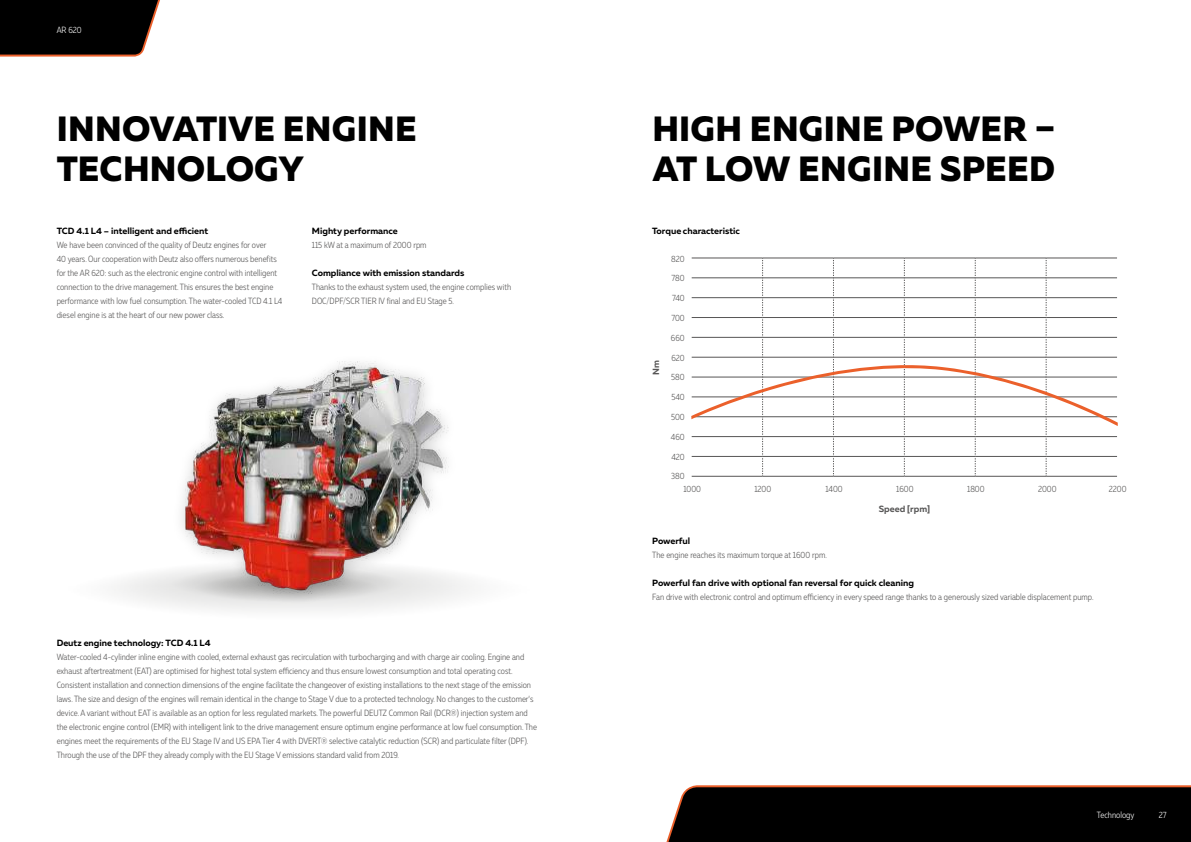
<style>
.page{position:relative;width:1191px;height:842px;background:#fff}
.page>*{position:absolute;margin:0;border:0;box-sizing:border-box;transform-origin:0 0}
.t1{font:800 35px/40px "Muller";letter-spacing:.005em;color:#000}
.t2{font:300 9px/14px "Muller Narrow";color:#575656}
.t3{font:700 9px "Muller";color:#000}
.t4{font:300 9px "Muller Narrow";color:#fff}
.t5{font:700 9px "Muller";color:#575656}
</style>
<div class="page">
<div style="left:35px;top:540px;width:525px;height:99px;background:linear-gradient(to right,#fcfcfc,#fdfdfd);border-radius:50%"></div>
<div style="left:171px;top:353px;width:288px;height:253px;background:#000;opacity:.21"></div>
<img style="left:169px;top:361px;width:280px;height:233px">
<svg style="left:0;top:0;width:160px;height:57px;background:#191311"></svg>
<svg style="left:666px;top:785px;width:525px;height:57px;background:#100b09"></svg>
<hr style="left:691px;top:476px;width:71px;height:1px;background:#575656">
<hr style="left:762px;top:476px;width:71px;height:1px;background:#575656">
<hr style="left:833px;top:476px;width:71px;height:1px;background:#575656">
<hr style="left:904px;top:476px;width:71px;height:1px;background:#575656">
<hr style="left:975px;top:476px;width:71px;height:1px;background:#575656">
<hr style="left:1046px;top:476px;width:71px;height:1px;background:#575656">
<svg style="left:691px;top:258px;width:426px;height:218px"></svg>
<p class="t4" style="left:57px;top:24px;width:26px">AR 620</p>
<h1 class="t1" style="left:57px;top:109px;width:361px">INNOVATIVE ENGINE<br>TECHNOLOGY</h1>
<p class="t3" style="left:57px;top:225px;width:153px">TCD 4.1 L4 – intelligent and efficient</p>
<p class="t2" style="left:57px;top:238px;width:227px">We have been convinced of the quality of Deutz engines for over<br>40 years. Our cooperation with Deutz also offers numerous benefits for the AR 620: such as the electronic engine control with intelligent connection to the drive management. This ensures the best engine performance with low fuel consumption. The water-cooled TCD 4.1 L4 diesel engine is at the heart of our new power class.</p>
<p class="t3" style="left:312px;top:225px;width:87px">Mighty performance</p>
<p class="t2" style="left:312px;top:238px;width:116px">115 kW at a maximum of 2000 rpm</p>
<p class="t3" style="left:312px;top:267px;width:154px">Compliance with emission standards</p>
<p class="t2" style="left:312px;top:280px;width:201px">Thanks to the exhaust system used, the engine complies with<br>DOC/DPF/SCR TIER IV final and EU Stage 5.</p>
<p class="t3" style="left:57px;top:637px;width:156px">Deutz engine technology: TCD 4.1 L4</p>
<p class="t2" style="left:57px;top:649px;width:482px">Water-cooled 4-cylinder inline engine with cooled, external exhaust gas recirculation with turbocharging and with charge air cooling. Engine and exhaust aftertreatment (EAT) are optimised for highest total system efficiency and thus ensure lowest consumption and total operating cost.<br>Consistent installation and connection dimensions of the engine facilitate the changeover of existing installations to the next stage of the emission laws. The size and design of the engines will remain identical in the change to Stage V due to a protected technology. No changes to the customer‘s device. A variant without EAT is available as an option for less regulated markets. The powerful DEUTZ Common Rail (DCR®) injection system and the electronic engine control (EMR) with intelligent link to the drive management ensure optimum engine performance at low fuel consumption. The engines meet the requirements of the EU Stage IV and US EPA Tier 4 with DVERT® selective catalytic reduction (SCR) and particulate filter (DPF).<br>Through the use of the DPF they already comply with the EU Stage V emissions standard valid from 2019.</p>
<h1 class="t1" style="left:652px;top:109px;width:404px">HIGH ENGINE POWER –<br>AT LOW ENGINE SPEED</h1>
<p class="t3" style="left:652px;top:225px;width:89px">Torque characteristic</p>
<p class="t2" style="left:671px;top:248px;width:15px;line-height:19.8px;text-align:justify">820<br>780<br>740</p>
<p class="t2" style="left:671px;top:308px;width:15px;line-height:19.8px;text-align:justify">700<br>660<br>620<br>580<br>540</p>
<p class="t2" style="left:671px;top:407px;width:15px;line-height:19.8px;text-align:justify">500<br>460<br>420</p>
<p class="t2" style="left:683px;top:470px;width:19px;line-height:12.7px;text-indent:-12px">380<br>1000</p>
<p class="t5" style="left:650px;top:374px;width:16px;rotate:-90deg">Nm</p>
<p class="t2" style="left:754px;top:482px;width:18px">1200</p>
<p class="t2" style="left:825px;top:482px;width:19px">1400</p>
<p class="t2" style="left:896px;top:482px;width:19px">1600</p>
<p class="t2" style="left:967px;top:482px;width:19px">1800</p>
<p class="t2" style="left:1038px;top:482px;width:20px">2000</p>
<p class="t2" style="left:1109px;top:482px;width:19px">2200</p>
<p class="t5" style="left:878px;top:503px;width:53px">Speed [rpm]</p>
<p class="t3" style="left:652px;top:535px;width:39px">Powerful</p>
<p class="t2" style="left:652px;top:548px;width:176px">The engine reaches its maximum torque at 1600 rpm.</p>
<p class="t3" style="left:652px;top:577px;width:263px">Powerful fan drive with optional fan reversal for quick cleaning</p>
<p class="t2" style="left:652px;top:590px;width:443px">Fan drive with electronic control and optimum efficiency in every speed range thanks to a generously sized variable displacement pump.</p>
<p class="t4" style="left:1097px;top:809px;width:39px">Technology</p>
<p class="t4" style="left:1158px;top:809px;width:9px">27</p>
</div>
